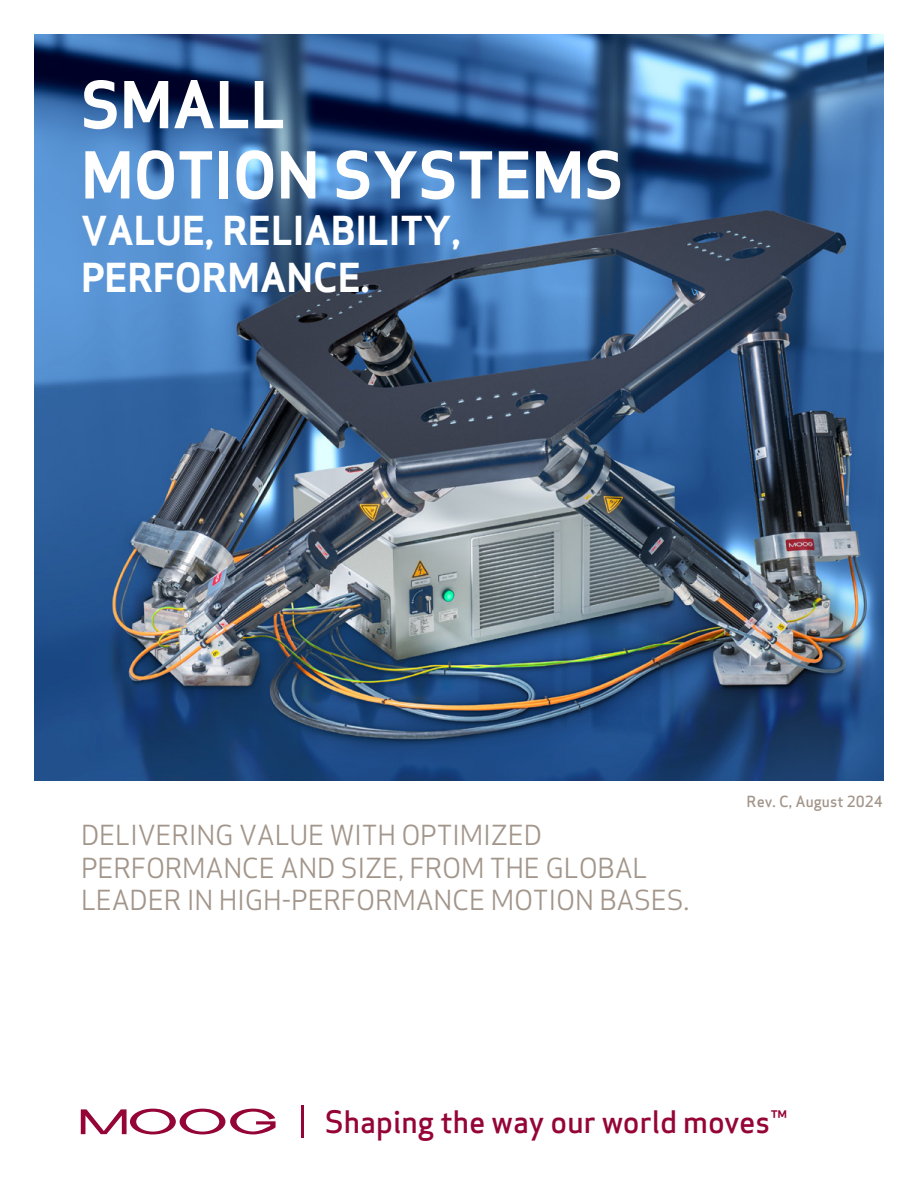
<style>
.page{position:relative;width:918px;height:1188px;background:#fff}
.page>*{position:absolute;margin:0;border:0;box-sizing:border-box;transform-origin:0 0}
.t1{font:700 63px "Apex Sans";color:#fff}
.t2{font:700 39px/46.5px "Apex Sans";color:#fff}
.t3{font:500 30.3px "Apex Sans";color:#950436}
.Frutiger_text{font:27px/32.4px "Apex Sans";letter-spacing:-.01em;color:#a2958a}
.t4{font:500 15px "Apex Sans";color:#a2958a}
</style>
<div class="page">
<img style="left:35px;top:35px;width:848px;height:746px">
<svg style="left:81px;top:1109px;width:195px;height:26px"></svg>
<hr style="left:302px;top:1106px;width:2px;height:32px;background:#950436">
<p class="t1" style="left:81px;top:64px;width:206px">SMALL</p>
<p class="t1" style="left:81px;top:134px;width:544px">MOTION SYSTEMS</p>
<p class="t2" style="left:81px;top:207px;width:381px">VALUE, RELIABILITY,<br>PERFORMANCE.</p>
<p class="Frutiger_text" style="left:81px;top:816px;width:610px">DELIVERING VALUE WITH OPTIMIZED<br>PERFORMANCE AND SIZE, FROM THE GLOBAL<br>LEADER IN HIGH-PERFORMANCE MOTION BASES.</p>
<p class="t4" style="left:747px;top:788px;width:138px">Rev. C, August 2024</p>
<p class="t3" style="left:325px;top:1095px;width:464px">Shaping the way our world moves™</p>
</div>
